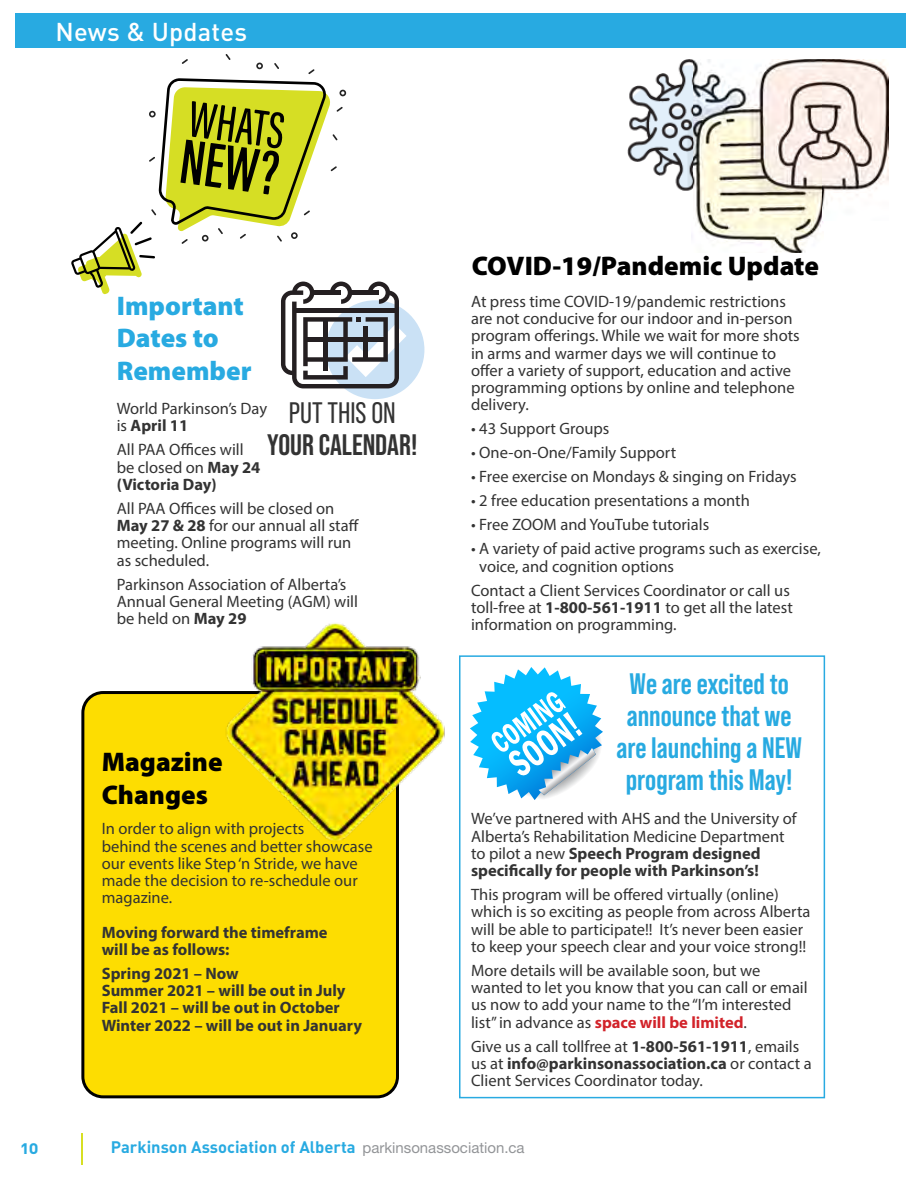
<style>
.page{position:relative;width:918px;height:1188px;background:#fff}
.page>*{position:absolute;margin:0;border:0;box-sizing:border-box;transform-origin:0 0}
.t1{font:700 29.55px/32.1px "Bebas Neue Pro";color:#28aae1;text-align:center}
.t2{font:700 29.55px "Bebas Neue Pro";color:#333}
.t3{font:29.55px "Bebas Neue Pro";color:#333}
.t4{font:900 27px/32.4px "Myriad Pro";color:#000}
.t5{font:900 27px/32.4px "Myriad Pro";color:#28aae1}
.t6{font:25.5px "DIN Medium Alternate";letter-spacing:.01em;color:#fff}
.t7{font:18px "DIN Bold Alternate";color:#28aae1}
.t8{font:16.5px/17.2px "Myriad Pro";color:#333}
.t9{font:700 16.5px/17.2px "Myriad Pro";color:#333}
.t10{font:16.5px "DIN Bold Alternate";color:#28aae1}
.s1{font-weight:700}
.s2{font-weight:700;color:#d2232a}
.s3{font-family:"Helvetica Neue";font-size:15px;color:#939598}
</style>
<div class="page">
<hr style="left:81px;top:1133px;width:2px;height:32px;background:#d7df23">
<div style="left:16px;top:14px;width:890px;height:34px;background:#28aae1"></div>
<div style="left:459px;top:655px;width:366px;height:443px;border:2px solid #28aae1"></div>
<div style="left:83px;top:693px;width:314px;height:404px;background:#fddd01;border-radius:20px"></div>
<div style="left:81px;top:691px;width:318px;height:407px;border:3px solid #000;border-radius:20px"></div>
<img style="left:220px;top:623px;width:225px;height:222px">
<svg style="left:71px;top:54px;width:353px;height:345px"></svg>
<img style="left:692px;top:60px;width:131px;height:192px">
<img style="left:660px;top:60px;width:32px;height:131px">
<img style="left:822px;top:60px;width:66px;height:161px">
<img style="left:627px;top:74px;width:33px;height:102px">
<svg style="left:470px;top:667px;width:133px;height:133px"></svg>
<h3 class="t6" style="left:55px;top:15px;width:193px">News &amp; Updates</h3>
<h2 class="t5" style="left:117px;top:288px;width:136px">Important<br>Dates to<br>Remember</h2>
<p class="t8" style="left:117px;top:400px;width:152px">World Parkinson’s Day is <span class="s1">April 11</span></p>
<p class="t8" style="left:117px;top:441px;width:145px">All PAA Offices will be closed on <span class="s1">May 24 (Victoria Day)</span></p>
<p class="t8" style="left:117px;top:499px;width:244px">All PAA Offices will be closed on<br><span class="s1">May 27 &amp; 28</span> for our annual all staff meeting. Online programs will run as scheduled.</p>
<p class="t8" style="left:117px;top:575px;width:243px">Parkinson Association of Alberta’s<br>Annual General Meeting (AGM) will be held on <span class="s1">May 29</span></p>
<h1 class="t3" style="left:289px;top:396px;width:109px">PUT THIS ON</h1>
<h1 class="t2" style="left:267px;top:427px;width:152px">YOUR CALENDAR!</h1>
<h2 class="t4" style="left:102px;top:745px;width:122px">Magazine<br>Changes</h2>
<p class="t8" style="left:102px;top:820px;width:272px">In order to align with projects<br>behind the scenes and better showcase our events like Step ‘n Stride, we have made the decision to re-schedule our magazine.</p>
<p class="t9" style="left:102px;top:923px;width:227px">Moving forward the timeframe will be as follows:</p>
<p class="t9" style="left:102px;top:964px;width:262px">Spring 2021 – Now<br>Summer 2021 – will be out in July<br>Fall 2021 – will be out in October<br>Winter 2022 – will be out in January</p>
<h2 class="t4" style="left:472px;top:249px;width:349px">COVID-19/Pandemic Update</h2>
<p class="t8" style="left:471px;top:293px;width:330px">At press time COVID-19/pandemic restrictions are not conducive for our indoor and in-person program offerings. While we wait for more shots in arms and warmer days we will continue to offer a variety of support, education and active programming options by online and telephone delivery.</p>
<p class="t8" style="left:471px;top:420px;width:140px">• 43 Support Groups</p>
<p class="t8" style="left:471px;top:444px;width:207px">• One-on-One/Family Support</p>
<p class="t8" style="left:471px;top:468px;width:327px">• Free exercise on Mondays &amp; singing on Fridays</p>
<p class="t8" style="left:471px;top:492px;width:280px">• 2 free education presentations a month</p>
<p class="t8" style="left:471px;top:516px;width:240px">• Free ZOOM and YouTube tutorials</p>
<p class="t8" style="left:479px;top:540px;width:343px;text-indent:-8px">• A variety of paid active programs such as exercise, voice, and cognition options</p>
<p class="t8" style="left:471px;top:581px;width:323px">Contact a Client Services Coordinator or call us toll-free at <span class="s1">1-800-561-1911</span> to get all the latest information on programming.</p>
<h1 class="t1" style="left:616px;top:667px;width:187px">We are excited to announce that we are launching a NEW program this May!</h1>
<p class="t8" style="left:471px;top:810px;width:327px">We’ve partnered with AHS and the University of Alberta’s Rehabilitation Medicine Department to pilot a new <span class="s1">Speech Program designed specifically for people with Parkinson’s!</span></p>
<p class="t8" style="left:471px;top:886px;width:341px">This program will be offered virtually (online) which is so exciting as people from across Alberta will be able to participate!! It’s never been easier to keep your speech clear and your voice strong!!</p>
<p class="t8" style="left:471px;top:961px;width:338px">More details will be available soon, but we wanted to let you know that you can call or email us now to add your name to the “I’m interested list” in advance as <span class="s2">space will be limited</span>.</p>
<p class="t8" style="left:471px;top:1037px;width:342px">Give us a call tollfree at <span class="s1">1-800-561-1911</span>, emails us at <span class="s1">info@parkinsonassociation.ca</span> or contact a<br>Client Services Coordinator today.</p>
<p class="t7" style="left:21px;top:1135px;width:19px">10</p>
<p class="t10" style="left:111px;top:1136px;width:415px">Parkinson Association of Alberta <span class="s3">parkinsonassociation.ca</span></p>
</div>
